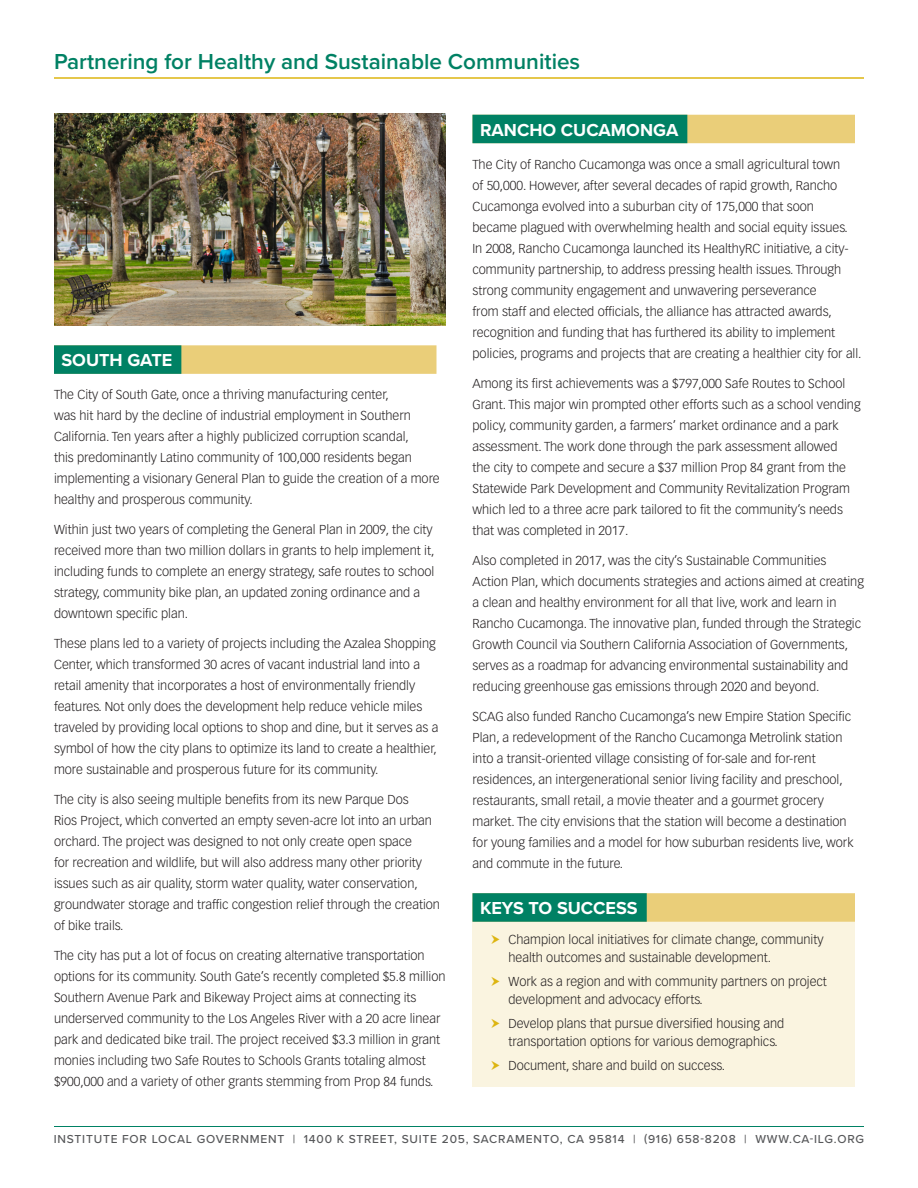
<style>
.page{position:relative;width:918px;height:1188px;background:#fff}
.page>*{position:absolute;margin:0;border:0;box-sizing:border-box;transform-origin:0 0}
.t1{font:600 22.5px "Proxima Nova";color:#008164}
.Section_Head{font:700 18px "Proxima Nova";color:#fff}
.Body{font:300 12.75px/21px "Vectora LT";color:#231f20}
.Body-2{font:500 12px "Proxima Nova";letter-spacing:.065em;color:#57585a}
</style>
<div class="page">
<div style="left:472px;top:903px;width:383px;height:184px;background:#faf4e0"></div>
<div style="left:54px;top:345px;width:382px;height:29px;background:#eace79"></div>
<div style="left:54px;top:345px;width:127px;height:29px;background:#008164"></div>
<div style="left:472px;top:115px;width:383px;height:28px;background:#eace79"></div>
<div style="left:472px;top:115px;width:215px;height:28px;background:#008164"></div>
<hr style="left:54px;top:77px;width:810px;height:2px;background:#ddb511">
<hr style="left:54px;top:1126px;width:810px;height:1px;background:#008164">
<div style="left:472px;top:893px;width:383px;height:29px;background:#eace79"></div>
<div style="left:472px;top:893px;width:175px;height:29px;background:#008164"></div>
<img style="left:54px;top:113px;width:392px;height:213px">
<p class="t1" style="left:54px;top:48px;width:528px">Partnering for Healthy and Sustainable Communities</p>
<p class="Section_Head" style="left:62px;top:350px;width:112px">SOUTH GATE</p>
<p class="Body" style="left:54px;top:384px;width:387px">The City of South Gate, once a thriving manufacturing center,<br>was hit hard by the decline of industrial employment in Southern California. Ten years after a highly publicized corruption scandal,<br>this predominantly Latino community of 100,000 residents began implementing a visionary General Plan to guide the creation of a more healthy and prosperous community.</p>
<p class="Body" style="left:54px;top:519px;width:382px">Within just two years of completing the General Plan in 2009, the city received more than two million dollars in grants to help implement it, including funds to complete an energy strategy, safe routes to school strategy, community bike plan, an updated zoning ordinance and a downtown specific plan.</p>
<p class="Body" style="left:54px;top:633px;width:386px">These plans led to a variety of projects including the Azalea Shopping Center, which transformed 30 acres of vacant industrial land into a retail amenity that incorporates a host of environmentally friendly features. Not only does the development help reduce vehicle miles traveled by providing local options to shop and dine, but it serves as a symbol of how the city plans to optimize its land to create a healthier, more sustainable and prosperous future for its community.</p>
<p class="Body" style="left:54px;top:789px;width:388px">The city is also seeing multiple benefits from its new Parque Dos<br>Rios Project, which converted an empty seven-acre lot into an urban orchard. The project was designed to not only create open space<br>for recreation and wildlife, but will also address many other priority issues such as air quality, storm water quality, water conservation, groundwater storage and traffic congestion relief through the creation of bike trails.</p>
<p class="Body" style="left:54px;top:945px;width:393px">The city has put a lot of focus on creating alternative transportation options for its community. South Gate’s recently completed $5.8 million Southern Avenue Park and Bikeway Project aims at connecting its underserved community to the Los Angeles River with a 20 acre linear park and dedicated bike trail. The project received $3.3 million in grant monies including two Safe Routes to Schools Grants totaling almost $900,000 and a variety of other grants stemming from Prop 84 funds.</p>
<p class="Section_Head" style="left:480px;top:119px;width:200px">RANCHO CUCAMONGA</p>
<p class="Body" style="left:472px;top:154px;width:391px">The City of Rancho Cucamonga was once a small agricultural town<br>of 50,000. However, after several decades of rapid growth, Rancho Cucamonga evolved into a suburban city of 175,000 that soon became plagued with overwhelming health and social equity issues.<br>In 2008, Rancho Cucamonga launched its HealthyRC initiative, a city&shy;community partnership, to address pressing health issues. Through strong community engagement and unwavering perseverance<br>from staff and elected officials, the alliance has attracted awards, recognition and funding that has furthered its ability to implement policies, programs and projects that are creating a healthier city for all.</p>
<p class="Body" style="left:472px;top:373px;width:390px">Among its first achievements was a $797,000 Safe Routes to School Grant. This major win prompted other efforts such as a school vending policy, community garden, a farmers’ market ordinance and a park assessment. The work done through the park assessment allowed<br>the city to compete and secure a $37 million Prop 84 grant from the Statewide Park Development and Community Revitalization Program which led to a three acre park tailored to fit the community’s needs that was completed in 2017.</p>
<p class="Body" style="left:472px;top:550px;width:393px">Also completed in 2017, was the city’s Sustainable Communities Action Plan, which documents strategies and actions aimed at creating a clean and healthy environment for all that live, work and learn in Rancho Cucamonga. The innovative plan, funded through the Strategic Growth Council via Southern California Association of Governments, serves as a roadmap for advancing environmental sustainability and reducing greenhouse gas emissions through 2020 and beyond.</p>
<p class="Body" style="left:472px;top:706px;width:383px">SCAG also funded Rancho Cucamonga’s new Empire Station Specific Plan, a redevelopment of the Rancho Cucamonga Metrolink station into a transit-oriented village consisting of for-sale and for-rent residences, an intergenerational senior living facility and preschool, restaurants, small retail, a movie theater and a gourmet grocery market. The city envisions that the station will become a destination for young families and a model for how suburban residents live, work and commute in the future.</p>
<p class="Section_Head" style="left:480px;top:897px;width:159px">KEYS TO SUCCESS</p>
<p class="Body" style="left:508px;top:931px;width:317px;line-height:18px">Champion local initiatives for climate change, community health outcomes and sustainable development.</p>
<p class="Body" style="left:508px;top:973px;width:320px;line-height:18px">Work as a region and with community partners on project development and advocacy efforts.</p>
<p class="Body" style="left:508px;top:1015px;width:277px;line-height:18px">Develop plans that pursue diversified housing and transportation options for various demographics.</p>
<p class="Body" style="left:508px;top:1055px;width:218px">Document, share and build on success.</p>
<p class="Body-2" style="left:54px;top:1131px;width:812px">INSTITUTE FOR LOCAL GOVERNMENT | 1400 K STREET, SUITE 205, SACRAMENTO, CA 95814 | (916) 658-8208 | WWW.CA-ILG.ORG</p>
</div>
